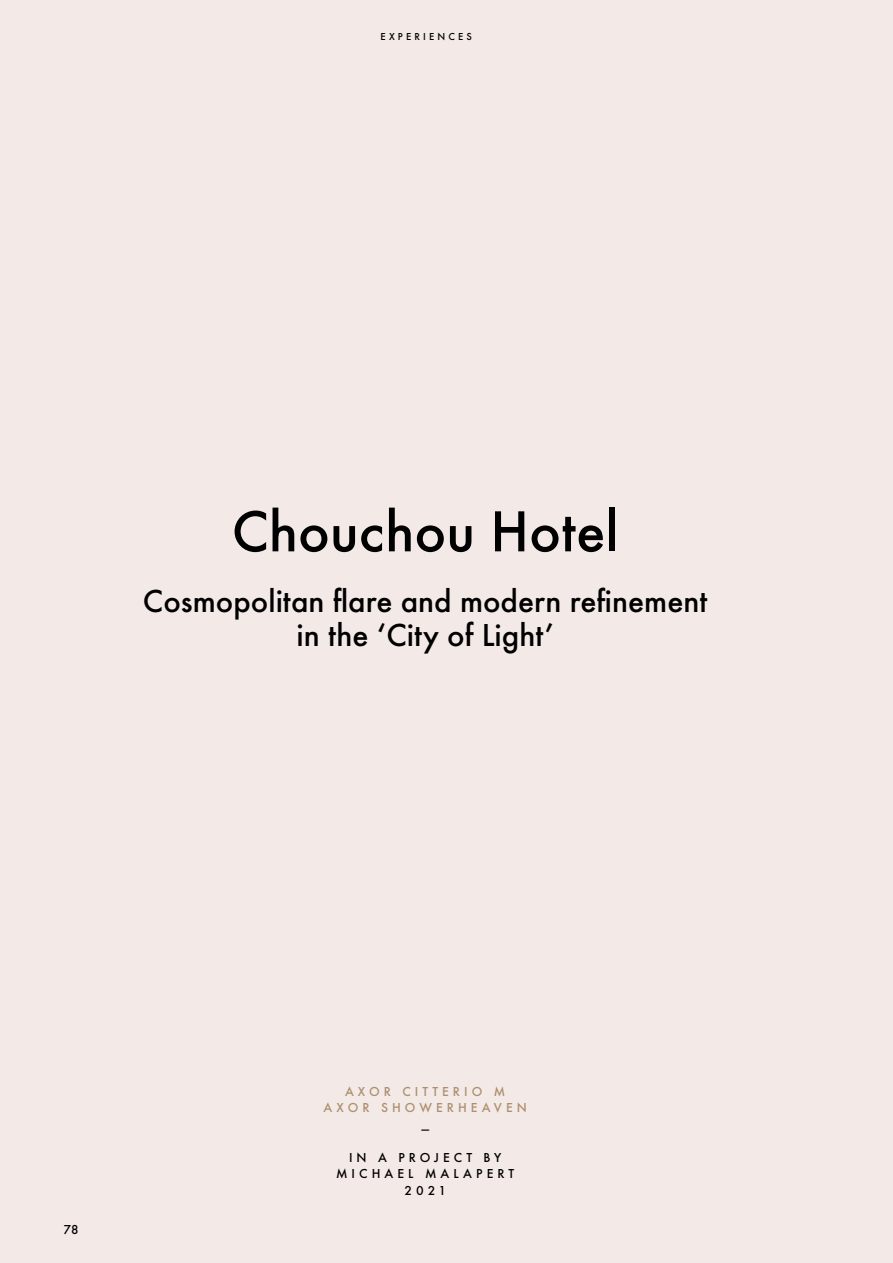
<style>
.page{position:relative;width:893px;height:1263px;background:#f3eae7}
.page>*{position:absolute;margin:0;border:0;box-sizing:border-box;transform-origin:0 0}
.t1{font:500 60px "Futura TOT";color:#000}
.t2{font:500 33px/34.5px "Futura TOT";color:#000;text-align:center}
.t3{font:500 13.5px/28.5px "Futura TOT";letter-spacing:.3em;color:#000;text-align:center}
.t4{font:500 13.5px/16.5px "Futura TOT";letter-spacing:.3em;color:#ad8f6f;text-align:center}
.t5{font:500 10.5px "Futura TOT";letter-spacing:.3em;color:#000}
</style>
<div class="page">
<p class="t5" style="left:381px;top:30px;width:93px">EXPERIENCES</p>
<h1 class="t1" style="left:232px;top:496px;width:388px">Chouchou Hotel</h1>
<p class="t2" style="left:143px;top:584px;width:566px">Cosmopolitan flare and modern refinement in the ‘City of Light’</p>
<p class="t3" style="left:64px;top:1215px;width:16px">78</p>
<p class="t4" style="left:324px;top:1083px;width:205px">AXOR CITTERIO M<br>AXOR SHOWERHEAVEN</p>
<p class="t3" style="left:349px;top:1115px;width:154px">―<br>IN A PROJECT BY</p>
<p class="t3" style="left:336px;top:1166px;width:180px;line-height:16.5px">MICHAEL MALAPERT<br>2021</p>
</div>
